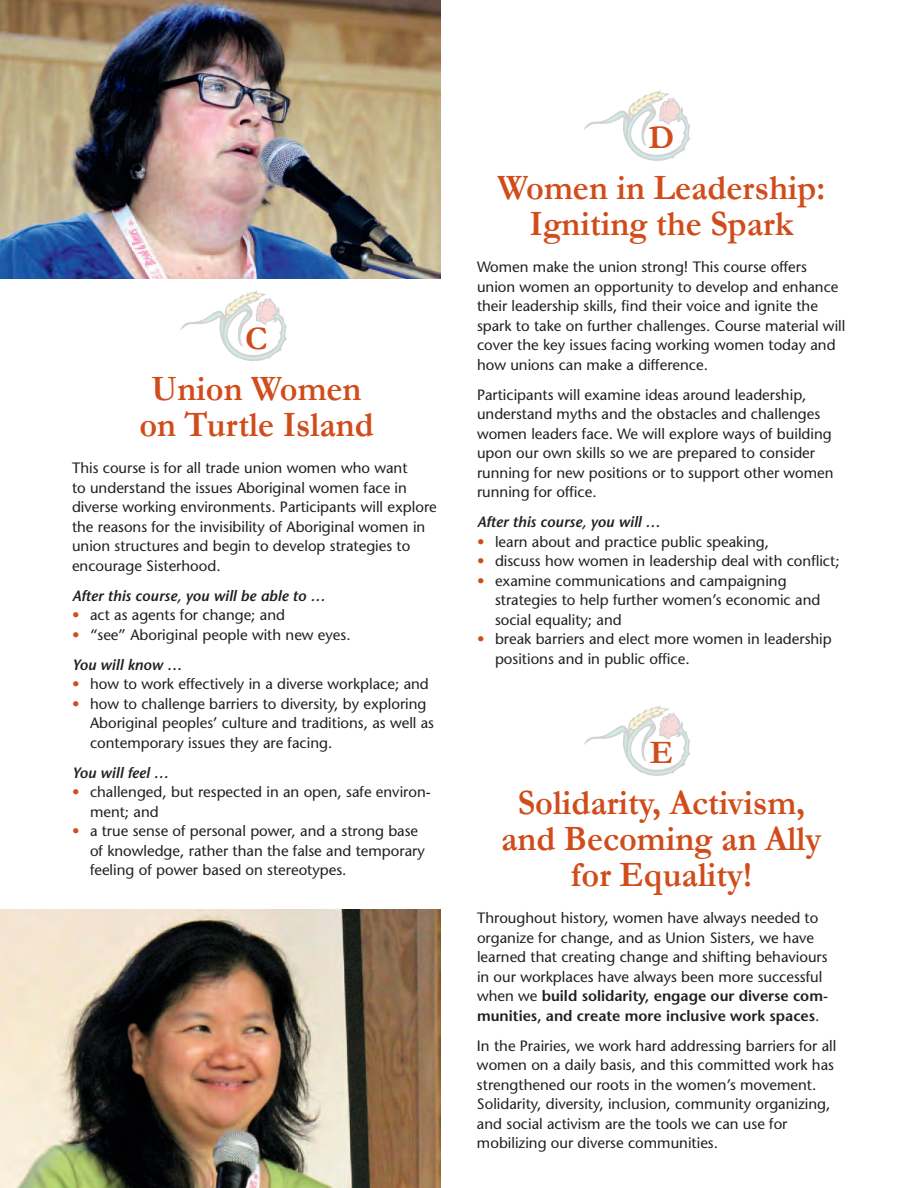
<style>
.page{position:relative;width:918px;height:1188px;background:#fff}
.page>*{position:absolute;margin:0;border:0;box-sizing:border-box;transform-origin:0 0}
.session{font:700 36px/36px "Garamond";color:#d04d1b;text-align:center;scale:.95 1}
.track_no{font:700 33px "Garamond";color:#d04d1b}
.text_no_sp{font:15px/19.5px "Stone Sans";color:#231f20}
.text{font:15px/19.5px "Stone Sans";color:#231f20}
.text_sp_bef{font:italic 600 15px "Stone Sans";color:#231f20}
.s1{font-weight:600;color:#d04d1b}
.s2{font-weight:600}
</style>
<div class="page">
<img style="left:0;top:0;width:441px;height:279px">
<svg style="left:180px;top:291px;width:107px;height:70px"></svg>
<svg style="left:584px;top:90px;width:107px;height:71px"></svg>
<svg style="left:584px;top:705px;width:107px;height:71px"></svg>
<img style="left:0;top:909px;width:441px;height:279px">
<p class="track_no" style="left:245px;top:319px;width:24px">C</p>
<p class="session" style="left:139px;top:370px;width:248px">Union Women on Turtle Island</p>
<p class="text" style="left:72px;top:458px;width:366px">This course is for all trade union women who want<br>to understand the issues Aboriginal women face in diverse working environments. Participants will explore the reasons for the invisibility of Aboriginal women in union structures and begin to develop strategies to encourage Sisterhood.</p>
<p class="text_sp_bef" style="left:72px;top:586px;width:255px">After this course, you will be able to …</p>
<p class="text_no_sp" style="left:72px;top:605px;width:215px"><span class="s1">•</span> act as agents for change; and</p>
<p class="text_no_sp" style="left:72px;top:624px;width:280px"><span class="s1">•</span> “see” Aboriginal people with new eyes.</p>
<p class="text_sp_bef" style="left:72px;top:655px;width:112px">You will know …</p>
<p class="text_no_sp" style="left:72px;top:674px;width:358px"><span class="s1">•</span> how to work effectively in a diverse workplace; and</p>
<p class="text_no_sp" style="left:90px;top:693px;width:346px;text-indent:-18px"><span class="s1">•</span> how to challenge barriers to diversity, by exploring<br>Aboriginal peoples’ culture and traditions, as well as contemporary issues they are facing.</p>
<p class="text_sp_bef" style="left:72px;top:763px;width:98px">You will feel …</p>
<p class="text_no_sp" style="left:90px;top:782px;width:341px;text-indent:-18px"><span class="s1">•</span> challenged, but respected in an open, safe environ&shy;ment; and</p>
<p class="text_no_sp" style="left:90px;top:821px;width:337px;text-indent:-18px"><span class="s1">•</span> a true sense of personal power, and a strong base of knowledge, rather than the false and temporary feeling of power based on stereotypes.</p>
<p class="track_no" style="left:649px;top:118px;width:27px">D</p>
<p class="session" style="left:498px;top:169px;width:347px">Women in Leadership:<br>Igniting the Spark</p>
<p class="text_no_sp" style="left:477px;top:257px;width:370px">Women make the union strong! This course offers union women an opportunity to develop and enhance their leadership skills, find their voice and ignite the spark to take on further challenges. Course material will cover the key issues facing working women today and how unions can make a difference.</p>
<p class="text_no_sp" style="left:477px;top:384px;width:358px">Participants will examine ideas around leadership, understand myths and the obstacles and challenges women leaders face. We will explore ways of building upon our own skills so we are prepared to consider running for new positions or to support other women running for office.</p>
<p class="text_sp_bef" style="left:477px;top:513px;width:185px">After this course, you will …</p>
<p class="text_no_sp" style="left:477px;top:531px;width:294px"><span class="s1">•</span> learn about and practice public speaking,</p>
<p class="text_no_sp" style="left:477px;top:551px;width:364px"><span class="s1">•</span> discuss how women in leadership deal with conflict;</p>
<p class="text_no_sp" style="left:495px;top:570px;width:327px;text-indent:-18px"><span class="s1">•</span> examine communications and campaigning strategies to help further women’s economic and social equality; and</p>
<p class="text_no_sp" style="left:495px;top:629px;width:338px;text-indent:-18px"><span class="s1">•</span> break barriers and elect more women in leadership positions and in public office.</p>
<p class="track_no" style="left:650px;top:733px;width:25px">E</p>
<p class="session" style="left:501px;top:784px;width:339px">Solidarity, Activism, and Becoming an Ally for Equality!</p>
<p class="text_no_sp" style="left:477px;top:908px;width:353px">Throughout history, women have always needed to organize for change, and as Union Sisters, we have learned that creating change and shifting behaviours in our workplaces have always been more successful when we <span class="s2">build solidarity, engage our diverse com&shy;munities, and create more inclusive work spaces</span>.</p>
<p class="text_no_sp" style="left:477px;top:1035px;width:361px">In the Prairies, we work hard addressing barriers for all women on a daily basis, and this committed work has strengthened our roots in the women’s movement.<br>Solidarity, diversity, inclusion, community organizing, and social activism are the tools we can use for mobilizing our diverse communities.</p>
</div>
